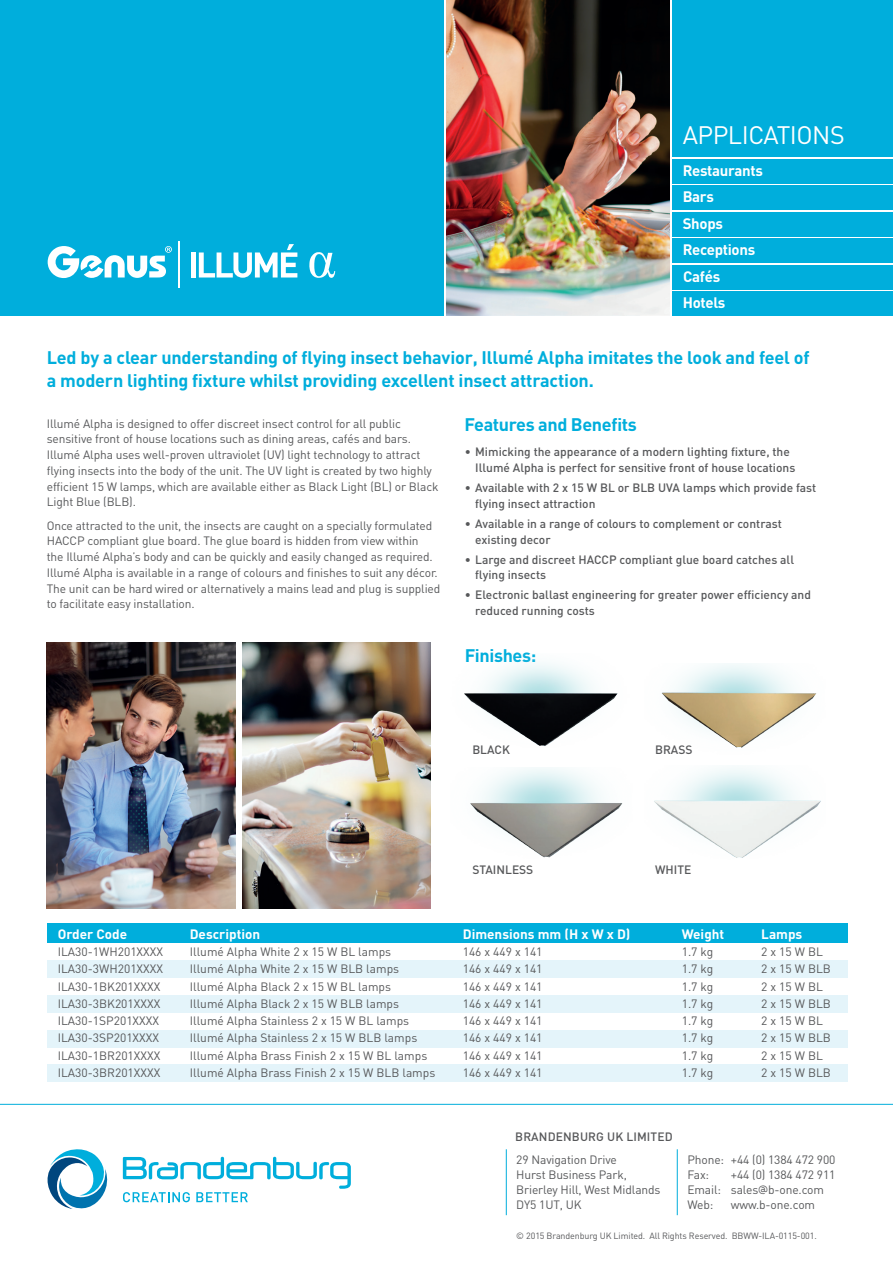
<style>
.page{position:relative;width:893px;height:1263px;background:#fff}
.page>*{position:absolute;margin:0;border:0;box-sizing:border-box;transform-origin:0 0}
.t1{font:25.05px "DIN";letter-spacing:-.02em;color:#fff}
.t2{font:700 18px/22.5px "DIN";letter-spacing:-.01em;color:#00aedc}
.t3{font:700 15px "DIN";letter-spacing:-.02em;color:#fff}
.t4{font:700 13.5px "DIN";color:#fff}
.t5{font:12px/15.8px "DIN";letter-spacing:-.01em;color:#57585a}
.t6{font:500 12px/15.8px "DIN";color:#57585a}
.t7{font:9px "DIN";letter-spacing:-.01em;color:#57585a}
.s1{font-family:"Interstate"}
</style>
<div class="page">
<div style="left:0;top:0;width:444px;height:316px;background:#00aedc"></div>
<svg style="left:123px;top:1157px;width:228px;height:45px"></svg>
<svg style="left:48px;top:1149px;width:60px;height:60px"></svg>
<hr style="left:677px;top:1149px;width:1px;height:66px;background:#00aedc">
<hr style="left:506px;top:1149px;width:1px;height:66px;background:#00aedc">
<hr style="left:0;top:1104px;width:893px;height:1px;background:#00aedc">
<img style="left:447px;top:0;width:222px;height:316px">
<div style="left:672px;top:159px;width:221px;height:24px;background:#00aedc"></div>
<div style="left:672px;top:0;width:221px;height:156px;background:#00aedc"></div>
<div style="left:672px;top:186px;width:221px;height:24px;background:#00aedc"></div>
<div style="left:672px;top:212px;width:221px;height:24px;background:#00aedc"></div>
<div style="left:672px;top:239px;width:221px;height:24px;background:#00aedc"></div>
<div style="left:672px;top:265px;width:221px;height:24px;background:#00aedc"></div>
<div style="left:672px;top:292px;width:221px;height:24px;background:#00aedc"></div>
<img style="left:47px;top:642px;width:188px;height:266px">
<img style="left:242px;top:642px;width:188px;height:266px">
<div style="left:47px;top:960px;width:801px;height:18px;background:#e4f4fa"></div>
<div style="left:47px;top:995px;width:801px;height:18px;background:#e4f4fa"></div>
<div style="left:47px;top:1030px;width:801px;height:17px;background:#e4f4fa"></div>
<div style="left:47px;top:1064px;width:801px;height:18px;background:#e4f4fa"></div>
<div style="left:47px;top:924px;width:801px;height:19px;background:#00aedc"></div>
<svg style="left:48px;top:246px;width:124px;height:32px"></svg>
<hr style="left:179px;top:241px;width:1px;height:46px;background:#fff">
<hr style="left:191px;top:252px;width:4px;height:25px;background:#fff">
<svg style="left:199px;top:244px;width:98px;height:34px"></svg>
<svg style="left:309px;top:252px;width:26px;height:26px"></svg>
<img style="left:464px;top:663px;width:154px;height:83px">
<img style="left:470px;top:768px;width:153px;height:90px">
<img style="left:661px;top:664px;width:156px;height:84px">
<img style="left:654px;top:768px;width:167px;height:90px">
<p class="t1" style="left:683px;top:119px;width:164px">APPLICATIONS</p>
<p class="t3" style="left:683px;top:160px;width:82px">Restaurants</p>
<p class="t3" style="left:683px;top:187px;width:33px">Bars</p>
<p class="t3" style="left:683px;top:213px;width:42px">Shops</p>
<p class="t3" style="left:683px;top:240px;width:74px">Receptions</p>
<p class="t3" style="left:683px;top:266px;width:38px">Cafés</p>
<p class="t3" style="left:683px;top:293px;width:44px">Hotels</p>
<p class="t2" style="left:47px;top:346px;width:764px">Led by a clear understanding of flying insect behavior, Illumé Alpha imitates the look and feel of a modern lighting fixture whilst providing excellent insect attraction.</p>
<p class="t5" style="left:47px;top:415px;width:393px">Illumé Alpha is designed to offer discreet insect control for all public sensitive front of house locations such as dining areas, cafés and bars.<br>Illumé Alpha uses well-proven ultraviolet (UV) light technology to attract flying insects into the body of the unit. The UV light is created by two highly efficient 15 W lamps, which are available either as Black Light (BL) or Black Light Blue (BLB).</p>
<p class="t5" style="left:47px;top:517px;width:395px">Once attracted to the unit, the insects are caught on a specially formulated HACCP compliant glue board. The glue board is hidden from view within<br>the Illumé Alpha’s body and can be quickly and easily changed as required.<br>Illumé Alpha is available in a range of colours and finishes to suit any décor.<br>The unit can be hard wired or alternatively a mains lead and plug is supplied to facilitate easy installation.</p>
<p class="t2" style="left:465px;top:412px;width:174px">Features and Benefits</p>
<p class="t6" style="left:475px;top:444px;width:322px;text-indent:-10px">• Mimicking the appearance of a modern lighting fixture, the<br>Illumé Alpha is perfect for sensitive front of house locations</p>
<p class="t6" style="left:475px;top:479px;width:342px;text-indent:-10px">• Available with 2 x 15 W BL or BLB UVA lamps which provide fast flying insect attraction</p>
<p class="t6" style="left:475px;top:515px;width:308px;text-indent:-10px">• Available in a range of colours to complement or contrast existing decor</p>
<p class="t6" style="left:475px;top:551px;width:320px;text-indent:-10px">• Large and discreet HACCP compliant glue board catches all flying insects</p>
<p class="t6" style="left:475px;top:587px;width:337px;text-indent:-10px">• Electronic ballast engineering for greater power efficiency and reduced running costs</p>
<p class="t2" style="left:465px;top:643px;width:73px">Finishes:</p>
<p class="t6" style="left:472px;top:741px;width:39px">BLACK</p>
<p class="t6" style="left:472px;top:861px;width:62px">STAINLESS</p>
<p class="t6" style="left:655px;top:741px;width:39px">BRASS</p>
<p class="t6" style="left:655px;top:861px;width:38px">WHITE</p>
<p class="t4" style="left:58px;top:925px;width:71px">Order Code</p>
<p class="t4" style="left:190px;top:925px;width:72px">Description</p>
<p class="t4" style="left:463px;top:925px;width:169px">Dimensions mm (H x W x D)</p>
<p class="t4" style="left:682px;top:925px;width:44px">Weight</p>
<p class="t4" style="left:761px;top:925px;width:43px">Lamps</p>
<p class="t5" style="left:58px;top:944px;width:107px">ILA30-1WH201XXXX</p>
<p class="t5" style="left:190px;top:944px;width:203px">Illumé Alpha White 2 x 15 W BL lamps</p>
<p class="t5" style="left:463px;top:944px;width:81px">146 x 449 x 141</p>
<p class="t5" style="left:682px;top:944px;width:33px">1.7 kg</p>
<p class="t5" style="left:761px;top:944px;width:63px">2 x 15 W BL</p>
<p class="t5" style="left:58px;top:961px;width:107px">ILA30-3WH201XXXX</p>
<p class="t5" style="left:190px;top:961px;width:211px">Illumé Alpha White 2 x 15 W BLB lamps</p>
<p class="t5" style="left:463px;top:961px;width:81px">146 x 449 x 141</p>
<p class="t5" style="left:682px;top:961px;width:33px">1.7 kg</p>
<p class="t5" style="left:761px;top:961px;width:71px">2 x 15 W BLB</p>
<p class="t5" style="left:58px;top:978px;width:104px">ILA30-1BK201XXXX</p>
<p class="t5" style="left:190px;top:978px;width:203px">Illumé Alpha Black 2 x 15 W BL lamps</p>
<p class="t5" style="left:463px;top:978px;width:81px">146 x 449 x 141</p>
<p class="t5" style="left:682px;top:978px;width:33px">1.7 kg</p>
<p class="t5" style="left:761px;top:978px;width:63px">2 x 15 W BL</p>
<p class="t5" style="left:58px;top:995px;width:104px">ILA30-3BK201XXXX</p>
<p class="t5" style="left:190px;top:995px;width:211px">Illumé Alpha Black 2 x 15 W BLB lamps</p>
<p class="t5" style="left:463px;top:995px;width:81px">146 x 449 x 141</p>
<p class="t5" style="left:682px;top:995px;width:33px">1.7 kg</p>
<p class="t5" style="left:761px;top:995px;width:71px">2 x 15 W BLB</p>
<p class="t5" style="left:58px;top:1013px;width:103px">ILA30-1SP201XXXX</p>
<p class="t5" style="left:190px;top:1013px;width:221px">Illumé Alpha Stainless 2 x 15 W BL lamps</p>
<p class="t5" style="left:463px;top:1013px;width:81px">146 x 449 x 141</p>
<p class="t5" style="left:682px;top:1013px;width:33px">1.7 kg</p>
<p class="t5" style="left:761px;top:1013px;width:63px">2 x 15 W BL</p>
<p class="t5" style="left:58px;top:1030px;width:103px">ILA30-3SP201XXXX</p>
<p class="t5" style="left:190px;top:1030px;width:229px">Illumé Alpha Stainless 2 x 15 W BLB lamps</p>
<p class="t5" style="left:463px;top:1030px;width:81px">146 x 449 x 141</p>
<p class="t5" style="left:682px;top:1030px;width:33px">1.7 kg</p>
<p class="t5" style="left:761px;top:1030px;width:71px">2 x 15 W BLB</p>
<p class="t5" style="left:58px;top:1047px;width:104px">ILA30-1BR201XXXX</p>
<p class="t5" style="left:190px;top:1047px;width:239px">Illumé Alpha Brass Finish 2 x 15 W BL lamps</p>
<p class="t5" style="left:463px;top:1047px;width:81px">146 x 449 x 141</p>
<p class="t5" style="left:682px;top:1047px;width:33px">1.7 kg</p>
<p class="t5" style="left:761px;top:1047px;width:63px">2 x 15 W BL</p>
<p class="t5" style="left:58px;top:1064px;width:104px">ILA30-3BR201XXXX</p>
<p class="t5" style="left:190px;top:1064px;width:247px">Illumé Alpha Brass Finish 2 x 15 W BLB lamps</p>
<p class="t5" style="left:463px;top:1064px;width:81px">146 x 449 x 141</p>
<p class="t5" style="left:682px;top:1064px;width:33px">1.7 kg</p>
<p class="t5" style="left:761px;top:1064px;width:71px">2 x 15 W BLB</p>
<p class="t6" style="left:515px;top:1128px;width:159px">BRANDENBURG UK LIMITED</p>
<p class="t5" style="left:516px;top:1152px;width:146px;line-height:15px">29 Navigation Drive<br>Hurst Business Park,<br>Brierley Hill, West Midlands<br>DY5 1UT, UK</p>
<p class="t5" style="left:687px;top:1152px;width:150px;line-height:15px">Phone: +44 (0) 1384 472 900<br>Fax:</p>
<p class="t5" style="left:687px;top:1167px;width:150px;line-height:15px;text-indent:44px">+44 (0) 1384 472 911<br>Email: sales<span class="s1">@</span>b-one.com<br>Web:</p>
<p class="t5" style="left:731px;top:1196px;width:86px">www.b-one.com</p>
<p class="t7" style="left:516px;top:1230px;width:302px">© 2015 Brandenburg UK Limited. All Rights Reserved. BBWW-ILA-0115-001.</p>
</div>
